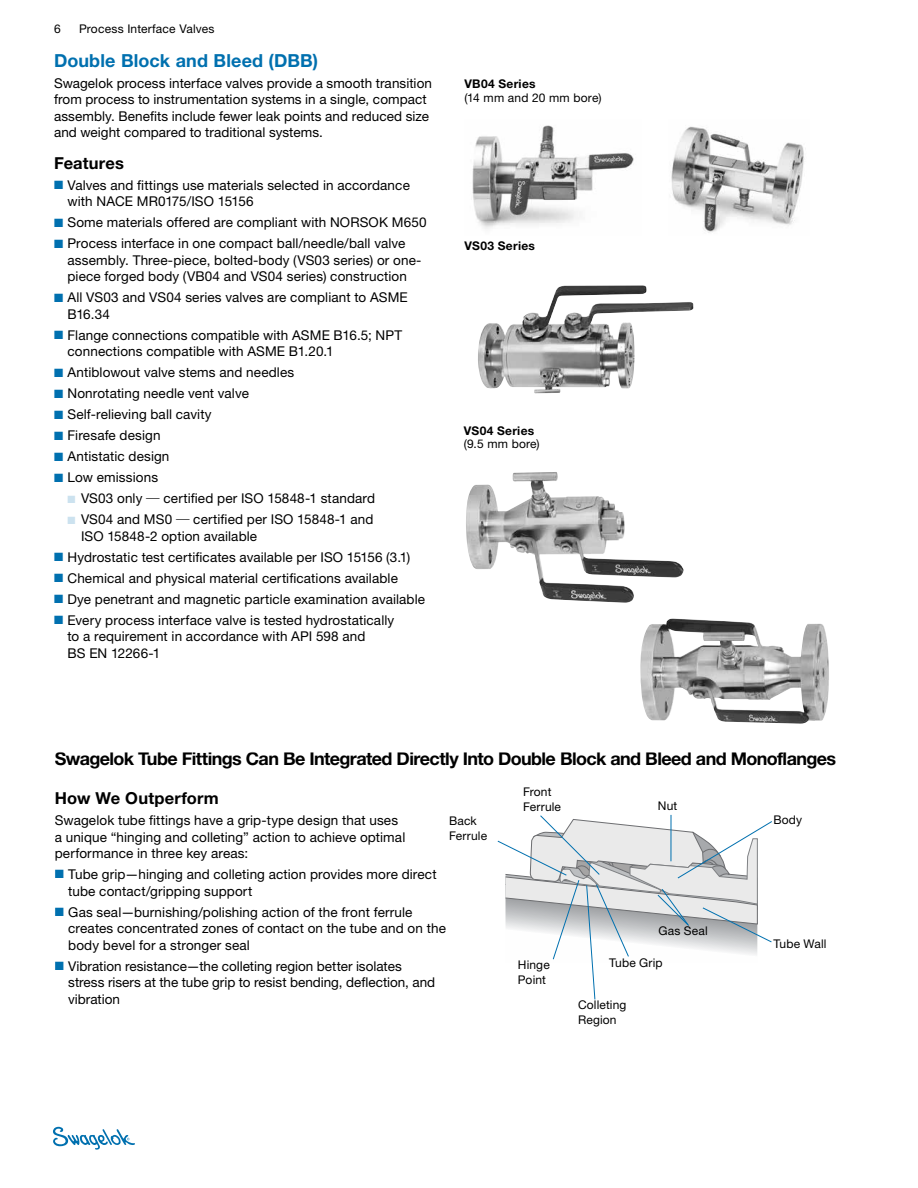
<style>
.page{position:relative;width:918px;height:1188px;background:#fff}
.page>*{position:absolute;margin:0;border:0;box-sizing:border-box;transform-origin:0 0}
.section_hd{font:700 18px "Helvetica Neue LT Std";letter-spacing:-.035em;color:#000}
.section_hd-2{font:700 18px "Helvetica Neue LT Std";letter-spacing:.005em;color:#0070af}
.section_hd-3{font:700 16.5px "Helvetica Neue LT Std";letter-spacing:.01em;color:#000}
.subhd{font:700 16.5px "Helvetica Neue LT Std";letter-spacing:.01em;color:#000}
.BC_hang{font:13.5px/16.5px "Helvetica Neue LT Std";letter-spacing:.01em;color:#000}
.BC{font:13.5px/16.5px "Helvetica Neue LT Std";letter-spacing:.005em;color:#000}
.BC-2{font:12px/15px "Helvetica Neue LT Std";letter-spacing:.01em;color:#000}
.image_title{font:12px "Helvetica Neue LT Std";letter-spacing:.015em;color:#000}
.image_title-2{font:700 12px "Helvetica Neue LT Std";letter-spacing:.025em;color:#000}
.s1{color:#0070af}
.s2{color:#cce2ef}
</style>
<div class="page">
<svg style="left:53px;top:1127px;width:82px;height:23px"></svg>
<img style="left:671px;top:126px;width:133px;height:107px">
<img style="left:472px;top:125px;width:162px;height:104px">
<svg style="left:497px;top:815px;width:275px;height:185px"></svg>
<img style="left:466px;top:472px;width:218px;height:131px">
<img style="left:640px;top:618px;width:189px;height:106px">
<img style="left:478px;top:285px;width:216px;height:109px">
<p class="image_title" style="left:54px;top:21px;width:8px">6</p>
<p class="image_title" style="left:79px;top:21px;width:137px">Process Interface Valves</p>
<p class="section_hd-2" style="left:54px;top:49px;width:266px">Double Block and Bleed (DBB)</p>
<p class="BC" style="left:54px;top:75px;width:380px">Swagelok process interface valves provide a smooth transition from process to instrumentation systems in a single, compact assembly. Benefits include fewer leak points and reduced size and weight compared to traditional systems.</p>
<p class="subhd" style="left:54px;top:153px;width:71px">Features</p>
<p class="BC_hang" style="left:68px;top:177px;width:344px;text-indent:-14px"><span class="s1">■</span> Valves and fittings use materials selected in accordance with NACE MR0175/ISO 15156</p>
<p class="BC_hang" style="left:54px;top:214px;width:374px"><span class="s1">■</span> Some materials offered are compliant with NORSOK M650</p>
<p class="BC_hang" style="left:68px;top:235px;width:356px;text-indent:-14px"><span class="s1">■</span> Process interface in one compact ball/needle/ball valve assembly. Three-piece, bolted-body (VS03 series) or one&shy;piece forged body (VB04 and VS04 series) construction</p>
<p class="BC_hang" style="left:68px;top:289px;width:342px;text-indent:-14px"><span class="s1">■</span> All VS03 and VS04 series valves are compliant to ASME<br>B16.34</p>
<p class="BC_hang" style="left:68px;top:327px;width:336px;text-indent:-14px"><span class="s1">■</span> Flange connections compatible with ASME B16.5; NPT connections compatible with ASME B1.20.1</p>
<p class="BC_hang" style="left:54px;top:364px;width:242px"><span class="s1">■</span> Antiblowout valve stems and needles</p>
<p class="BC_hang" style="left:54px;top:385px;width:196px"><span class="s1">■</span> Nonrotating needle vent valve</p>
<p class="BC_hang" style="left:54px;top:406px;width:159px"><span class="s1">■</span> Self-relieving ball cavity</p>
<p class="BC_hang" style="left:54px;top:427px;width:108px"><span class="s1">■</span> Firesafe design</p>
<p class="BC_hang" style="left:54px;top:448px;width:117px"><span class="s1">■</span> Antistatic design</p>
<p class="BC_hang" style="left:54px;top:469px;width:106px"><span class="s1">■</span> Low emissions</p>
<p class="BC_hang" style="left:68px;top:490px;width:77px"><span class="s2">■</span> VS03 only</p>
<p class="BC_hang" style="left:164px;top:490px;width:213px">certified per ISO 15848-1 standard</p>
<p class="BC_hang" style="left:68px;top:511px;width:106px"><span class="s2">■</span> VS04 and MS0</p>
<p class="BC_hang" style="left:81px;top:511px;width:294px;text-indent:112px">certified per ISO 15848-1 and<br>ISO 15848-2 option available</p>
<p class="BC_hang" style="left:54px;top:549px;width:358px"><span class="s1">■</span> Hydrostatic test certificates available per ISO 15156 (3.1)</p>
<p class="BC_hang" style="left:54px;top:570px;width:345px"><span class="s1">■</span> Chemical and physical material certifications available</p>
<p class="BC_hang" style="left:54px;top:591px;width:373px"><span class="s1">■</span> Dye penetrant and magnetic particle examination available</p>
<p class="BC_hang" style="left:68px;top:612px;width:328px;text-indent:-14px"><span class="s1">■</span> Every process interface valve is tested hydrostatically to a requirement in accordance with API 598 and<br>BS EN 12266-1</p>
<p class="image_title-2" style="left:464px;top:77px;width:73px">VB04 Series</p>
<p class="image_title" style="left:464px;top:90px;width:139px">(14 mm and 20 mm bore)</p>
<p class="image_title-2" style="left:465px;top:239px;width:72px">VS03 Series</p>
<p class="image_title-2" style="left:464px;top:423px;width:72px">VS04 Series</p>
<p class="image_title" style="left:464px;top:437px;width:77px">(9. 5 mm bore)</p>
<p class="section_hd" style="left:55px;top:748px;width:783px">Swagelok Tube Fittings Can Be Integrated Directly Into Double Block and Bleed and Monoflanges</p>
<p class="section_hd-3" style="left:55px;top:788px;width:166px">How We Outperform</p>
<p class="BC" style="left:55px;top:812px;width:352px">Swagelok tube fittings have a grip-type design that uses a unique “hinging and colleting” action to achieve optimal performance in three key areas:</p>
<p class="BC_hang" style="left:68px;top:866px;width:370px;text-indent:-14px"><span class="s1">■</span> Tube grip—hinging and colleting action provides more direct tube contact/gripping support</p>
<p class="BC_hang" style="left:68px;top:903px;width:379px;text-indent:-14px"><span class="s1">■</span> Gas seal—burnishing/polishing action of the front ferrule creates concentrated zones of contact on the tube and on the body bevel for a stronger seal</p>
<p class="BC_hang" style="left:68px;top:957px;width:369px;text-indent:-14px"><span class="s1">■</span> Vibration resistance—the colleting region better isolates stress risers at the tube grip to resist bending, deflection, and vibration</p>
<p class="BC-2" style="left:523px;top:784px;width:40px">Front<br>Ferrule</p>
<p class="BC-2" style="left:658px;top:798px;width:21px">Nut</p>
<p class="BC-2" style="left:773px;top:812px;width:30px">Body</p>
<p class="BC-2" style="left:449px;top:813px;width:40px">Back<br>Ferrule</p>
<p class="BC-2" style="left:659px;top:923px;width:51px">Gas Seal</p>
<p class="BC-2" style="left:609px;top:955px;width:55px">Tube Grip</p>
<p class="BC-2" style="left:578px;top:997px;width:50px">Colleting<br>Region</p>
<p class="BC-2" style="left:773px;top:936px;width:55px">Tube Wall</p>
<p class="BC-2" style="left:518px;top:957px;width:33px">Hinge<br>Point</p>
</div>
